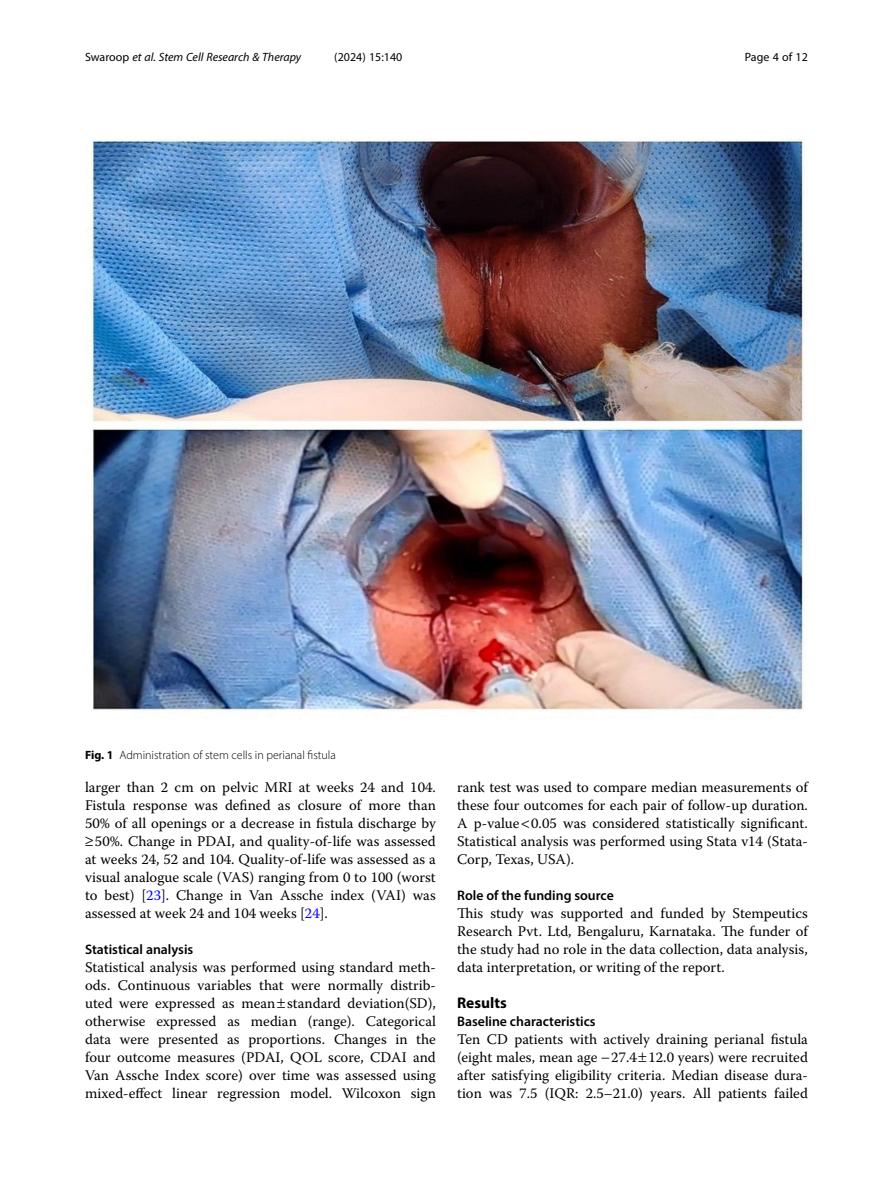
<style>
.page{position:relative;width:893px;height:1191px;background:#fff}
.page>*{position:absolute;margin:0;border:0;box-sizing:border-box;transform-origin:0 0}
.Head_1{font:700 15.45px "Myriad Pro";color:#000}
.Body_Text{font:14.7px/18px "Warnock Pro";color:#000;text-align:justify}
.Head_2{font:600 13.8px "Myriad Pro";color:#000}
.Head_2_After_1{font:600 13.8px "Myriad Pro";color:#000}
.Figure_Caption{font:300 12px "Myriad Pro";color:#000}
.t1{font:italic 12px "Myriad Pro";color:#000}
.t2{font:12px "Myriad Pro";color:#000}
.s1{font-style:normal}
.s2{font-weight:700}
.s3{color:#00f}
</style>
<div class="page">
<img style="left:91px;top:139px;width:717px;height:572px">
<p class="t1" style="left:85px;top:50px;width:218px"><span class="s1">Swaroop</span> et al. Stem Cell Research &amp; Therapy</p>
<p class="t2" style="left:334px;top:50px;width:70px">(2024) 15:140</p>
<p class="t2" style="left:745px;top:50px;width:65px">Page 4 of 12</p>
<p class="Figure_Caption" style="left:85px;top:747px;width:252px"><span class="s2">Fig. 1</span> Administration of stem cells in perianal fistula</p>
<p class="Body_Text" style="left:85px;top:778px;width:352px">larger than 2 cm on pelvic MRI at weeks 24 and 104.<br>Fistula response was defined as closure of more than 50% of all openings or a decrease in fistula discharge by ≥50%. Change in PDAI, and quality-of-life was assessed at weeks 24, 52 and 104. Quality-of-life was assessed as a visual analogue scale (VAS) ranging from 0 to 100 (worst to best) [<span class="s3">23</span>]. Change in Van Assche index (VAI) was assessed at week 24 and 104 weeks [<span class="s3">24</span>].</p>
<p class="Head_2" style="left:85px;top:941px;width:110px">Statistical analysis</p>
<p class="Body_Text" style="left:85px;top:958px;width:352px">Statistical analysis was performed using standard meth&shy;ods. Continuous variables that were normally distrib&shy;uted were expressed as mean standard deviation(SD), otherwise expressed as median (range). Categorical data were presented as proportions. Changes in the four outcome measures (PDAI, QOL score, CDAI and Van Assche Index score) over time was assessed using mixed-effect linear regression model. Wilcoxon sign</p>
<p class="Body_Text" style="left:457px;top:778px;width:352px">rank test was used to compare median measurements of these four outcomes for each pair of follow-up duration.<br>A p-value 0.05 was considered statistically significant.<br>Statistical analysis was performed using Stata v14 (Stata-Corp, Texas, USA).</p>
<p class="Head_2" style="left:457px;top:887px;width:158px">Role of the funding source</p>
<p class="Body_Text" style="left:457px;top:904px;width:352px">This study was supported and funded by Stempeutics Research Pvt. Ltd, Bengaluru, Karnataka. The funder of the study had no role in the data collection, data analysis, data interpretation, or writing of the report.</p>
<p class="Head_1" style="left:457px;top:993px;width:51px">Results</p>
<p class="Head_2_After_1" style="left:457px;top:1013px;width:140px">Baseline characteristics</p>
<p class="Body_Text" style="left:457px;top:1030px;width:352px">Ten CD patients with actively draining perianal fistula (eight males, mean age −27.4 12.0 years) were recruited after satisfying eligibility criteria. Median disease dura&shy;tion was 7.5 (IQR: 2.5–21.0) years. All patients failed</p>
</div>
